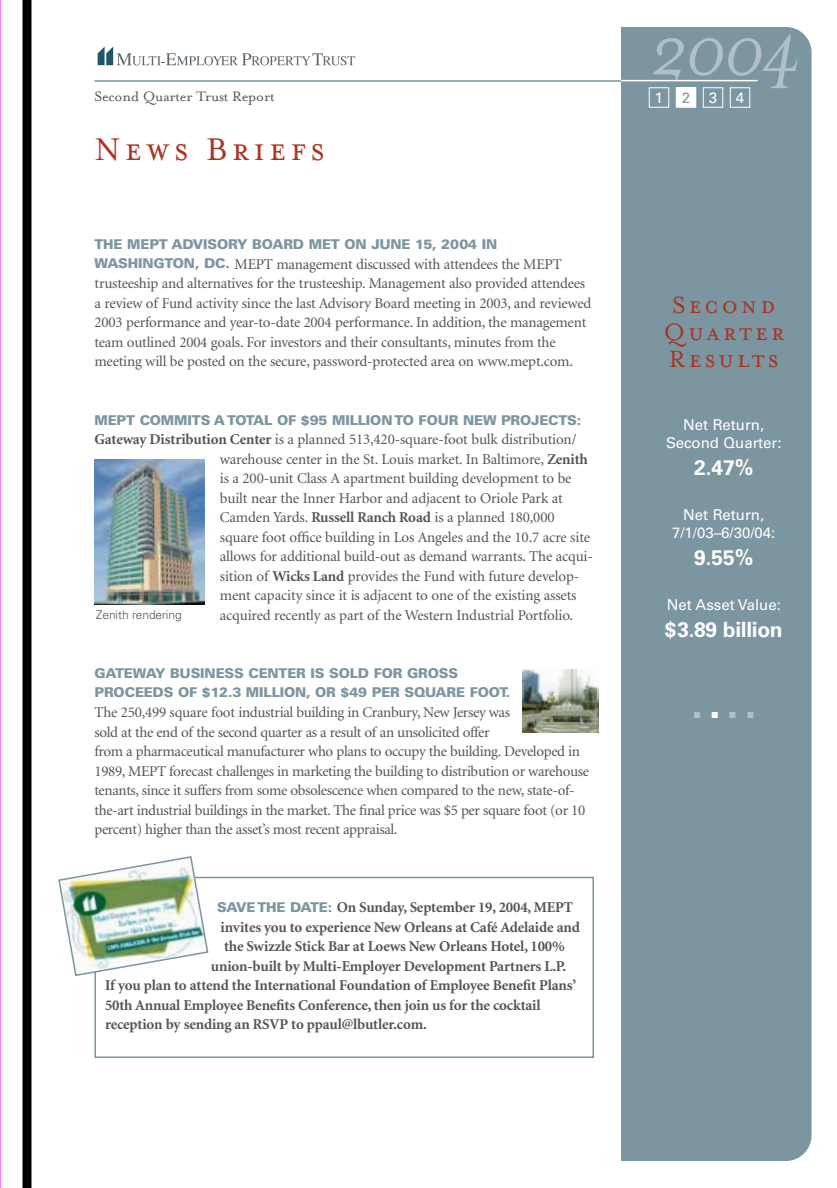
<style>
.page{position:relative;width:837px;height:1188px;background:#fff}
.page>*{position:absolute;margin:0;border:0;box-sizing:border-box;transform-origin:0 0}
.t1{font:italic 81px "Mrs Eaves";color:#b0c0c7}
.t2{font:36px "Mrs Eaves Small Caps";letter-spacing:.115em;color:#aa3421}
.t3{font:27px/27px "Mrs Eaves Small Caps";letter-spacing:.115em;color:#aa3421;text-align:center}
.t4{font:700 21px "Univers";letter-spacing:-.015em;color:#fff}
.t5{font:15.75px "Mrs Eaves Roman";letter-spacing:-.01em;color:#535353}
.t6{font:15px/19.5px "Minion";letter-spacing:-.015em;color:#535353}
.t7{font:700 15px "Minion";letter-spacing:-.01em;color:#535353}
.t8{font:15px/18px "Univers";color:#fff;text-align:center}
.t9{font:900 13.5px/19.5px "Univers";letter-spacing:-.015em;color:#7b95a1}
.t10{font:300 12px "Univers";letter-spacing:-.01em;color:#535353}
.t11{font:9px "Adobe Pi Std";color:#b0c0c7}
.s1{font-family:"Univers";font-weight:900;font-size:13.5px;color:#7b95a1}
.s2{font-weight:700}
.s3{color:#7b95a1}
.s4{color:#fff}
</style>
<div class="page">
<hr style="left:0;top:0;width:1px;height:1188px;background:#f700ff">
<hr style="left:94px;top:80px;width:702px;height:2px;background:#7b95a1">
<div style="left:621px;top:27px;width:191px;height:1134px;background:#7b95a1;border-radius:26px"></div>
<svg style="left:98px;top:47px;width:257px;height:18px"></svg>
<div style="left:23px;top:0;width:9px;height:1188px;background:#000"></div>
<div style="left:621px;top:27px;width:27px;height:1134px;background:#7b95a1"></div>
<hr style="left:621px;top:80px;width:137px;height:1px;background:#fff">
<div style="left:649px;top:87px;width:20px;height:21px;border:1px solid #fff"></div>
<div style="left:676px;top:88px;width:20px;height:19px;background:#fff"></div>
<div style="left:676px;top:87px;width:20px;height:21px;border:1px solid #fff"></div>
<div style="left:703px;top:87px;width:20px;height:21px;border:1px solid #fff"></div>
<div style="left:730px;top:87px;width:20px;height:21px;border:1px solid #fff"></div>
<div style="left:94px;top:877px;width:500px;height:181px;border:2px solid #7b95a1"></div>
<img style="left:522px;top:670px;width:76px;height:62px">
<img style="left:94px;top:459px;width:111px;height:145px">
<img style="left:58px;top:856px;width:151px;height:121px">
<p class="t5" style="left:94px;top:86px;width:182px">Second Quarter Trust Report</p>
<h2 class="t2" style="left:94px;top:127px;width:232px">News Briefs</h2>
<p class="t9" style="left:94px;top:236px;width:404px">THE MEPT ADVISORY BOARD MET ON JUNE 15, 2004 IN</p>
<p class="t6" style="left:94px;top:255px;width:498px"><span class="s1">WASHINGTON, DC.</span> MEPT management discussed with attendees the MEPT trusteeship and alternatives for the trusteeship. Management also provided attendees a review of Fund activity since the last Advisory Board meeting in 2003, and reviewed 2003 performance and year-to-date 2004 performance. In addition, the management team outlined 2004 goals. For investors and their consultants, minutes from the meeting will be posted on the secure, password-protected area on www.mept.com.</p>
<p class="t9" style="left:94px;top:411px;width:488px">MEPT COMMITS A TOTAL OF $95 MILLION TO FOUR NEW PROJECTS:</p>
<p class="t6" style="left:220px;top:431px;width:375px;text-indent:-125px"><span class="s2">Gateway Distribution Center</span> is a planned 513,420-square-foot bulk distribution/ warehouse center in the St. Louis market. In Baltimore, <span class="s2">Zenith </span>is a 200-unit Class A apartment building development to be built near the Inner Harbor and adjacent to Oriole Park at Camden Yards. <span class="s2">Russell Ranch Road</span> is a planned 180,000 square foot office building in Los Angeles and the 10.7 acre site allows for additional build-out as demand warrants. The acqui&shy;sition of <span class="s2">Wicks Land</span> provides the Fund with future develop&shy;ment capacity since it is adjacent to one of the existing assets acquired recently as part of the Western Industrial Portfolio.</p>
<p class="t10" style="left:96px;top:610px;width:87px">Zenith rendering</p>
<p class="t9" style="left:94px;top:665px;width:417px">GATEWAY BUSINESS CENTER IS SOLD FOR GROSS<br>PROCEEDS OF $12.3 MILLION, OR $49 PER SQUARE FOOT.</p>
<p class="t6" style="left:94px;top:704px;width:496px">The 250,499 square foot industrial building in Cranbury, New Jersey was<br>sold at the end of the second quarter as a result of an unsolicited offer<br>from a pharmaceutical manufacturer who plans to occupy the building. Developed in 1989, MEPT forecast challenges in marketing the building to distribution or warehouse tenants, since it suffers from some obsolescence when compared to the new, state-of&shy;the-art industrial buildings in the market. The final price was $5 per square foot (or 10 percent) higher than the asset’s most recent appraisal.</p>
<p class="t7" style="left:217px;top:901px;width:357px"><span class="s1">SAVE THE DATE:</span> On Sunday, September 19, 2004, MEPT</p>
<p class="t7" style="left:221px;top:921px;width:361px">invites you to experience New Orleans at Café Adelaide and</p>
<p class="t7" style="left:224px;top:940px;width:342px">the Swizzle Stick Bar at Loews New Orleans Hotel, 100%</p>
<p class="t7" style="left:211px;top:960px;width:357px">union-built by Multi-Employer Development Partners L.P.</p>
<p class="t7" style="left:105px;top:979px;width:473px">If you plan to attend the International Foundation of Employee Benefit Plans’</p>
<p class="t7" style="left:105px;top:999px;width:437px">50th Annual Employee Benefits Conference, then join us for the cocktail</p>
<p class="t7" style="left:105px;top:1018px;width:323px">reception by sending an RSVP to ppaul@lbutler.com.</p>
<h1 class="t1" style="left:649px;top:-1px;width:154px">2004</h1>
<p class="t8" style="left:655px;top:90px;width:91px">1<span class="s3">2</span>34</p>
<h3 class="t3" style="left:663px;top:291px;width:122px">Second<br>Quarter<br>Results</h3>
<p class="t8" style="left:666px;top:417px;width:117px">Net Return,<br>Second Quarter:</p>
<h3 class="t4" style="left:694px;top:460px;width:61px">2.47%</h3>
<p class="t8" style="left:672px;top:507px;width:105px">Net Return,<br>7/1/03–6/30/04:</p>
<h3 class="t4" style="left:694px;top:550px;width:61px">9.55%</h3>
<p class="t8" style="left:667px;top:597px;width:116px">Net Asset Value:</p>
<h3 class="t4" style="left:665px;top:622px;width:119px">$3.89 billion</h3>
<p class="t11" style="left:694px;top:711px;width:62px">■ <span class="s4">■</span> ■ ■</p>
</div>
